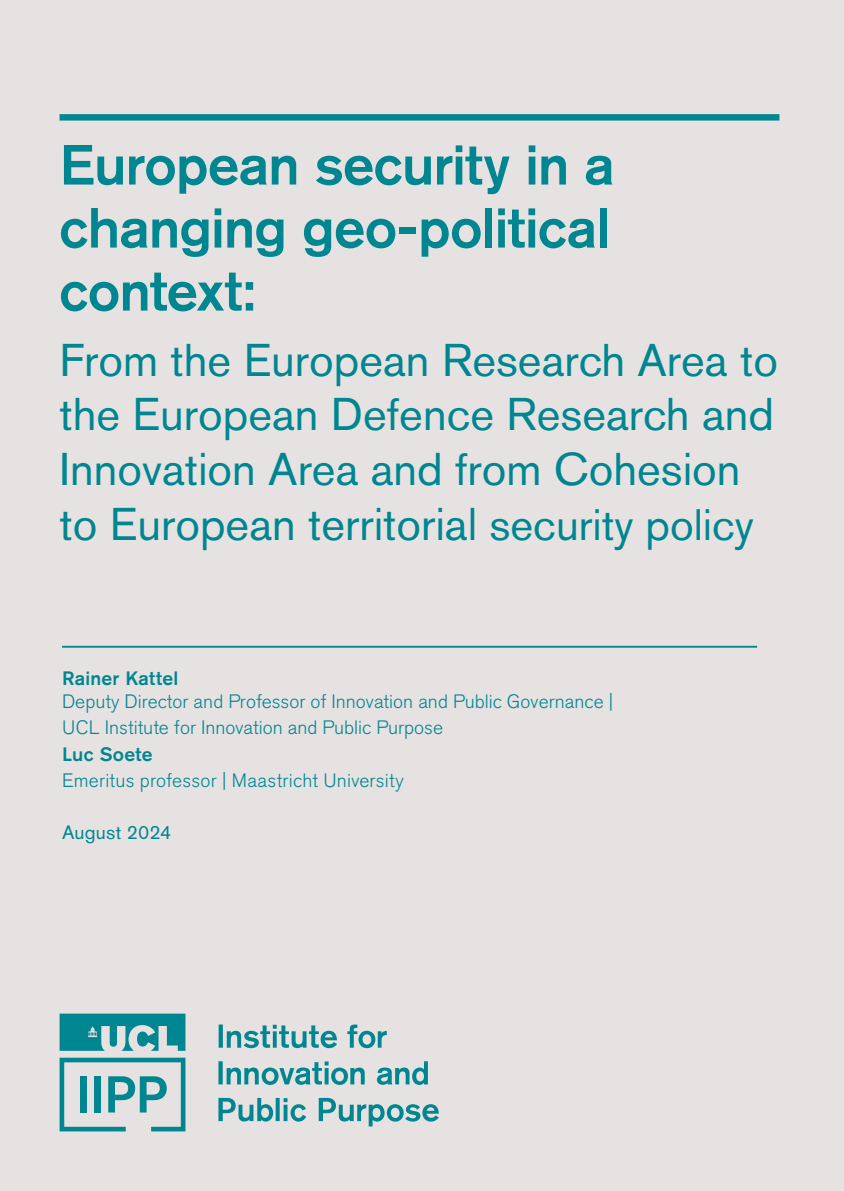
<style>
.page{position:relative;width:844px;height:1191px;background:#fff}
.page>*{position:absolute;margin:0;border:0;box-sizing:border-box;transform-origin:0 0}
.t1{font:500 56px/63px "Akzidenz Grotesk Pro";letter-spacing:-.015em;color:#008690;text-align:justify}
.t2{font:45.5px/54.6px "Akzidenz Grotesk Pro";color:#008690}
.t3{font:300 19.25px/26.2px "Akzidenz Grotesk Pro";color:#008690}
.t4{font:500 19.25px "Akzidenz Grotesk Pro";letter-spacing:.015em;color:#008690}
.t5{font:19.25px "Akzidenz Grotesk Pro";letter-spacing:.01em;color:#008690}
.s1{font-size:43.75px}
</style>
<div class="page">
<div style="left:0;top:0;width:843px;height:1191px;background:#e7e2e2"></div>
<div style="left:60px;top:114px;width:719px;height:7px;background:#008690"></div>
<hr style="left:62px;top:646px;width:694px;height:1px;background:#008690">
<svg style="left:218px;top:1098px;width:221px;height:28px"></svg>
<svg style="left:218px;top:1061px;width:210px;height:24px"></svg>
<svg style="left:218px;top:1024px;width:168px;height:24px"></svg>
<svg style="left:60px;top:1013px;width:125px;height:37px"></svg>
<svg style="left:60px;top:1057px;width:125px;height:74px"></svg>
<h1 class="t1" style="left:60px;top:132px;width:556px">European security in a changing geo-political context:</h1>
<h2 class="t2" style="left:60px;top:332px;width:719px">From the European Research Area to the European Defence Research and Innovation Area and from Cohesion to European territorial <span class="s1">security policy</span></h2>
<p class="t4" style="left:62px;top:665px;width:118px">Rainer Kattel</p>
<p class="t3" style="left:62px;top:688px;width:552px">Deputy Director and Professor of Innovation and Public Governance |<br>UCL Institute for Innovation and Public Purpose</p>
<p class="t4" style="left:62px;top:741px;width:92px">Luc Soete</p>
<p class="t3" style="left:62px;top:767px;width:343px">Emeritus professor | Maastricht University</p>
<p class="t5" style="left:62px;top:820px;width:111px">August 2024</p>
</div>
